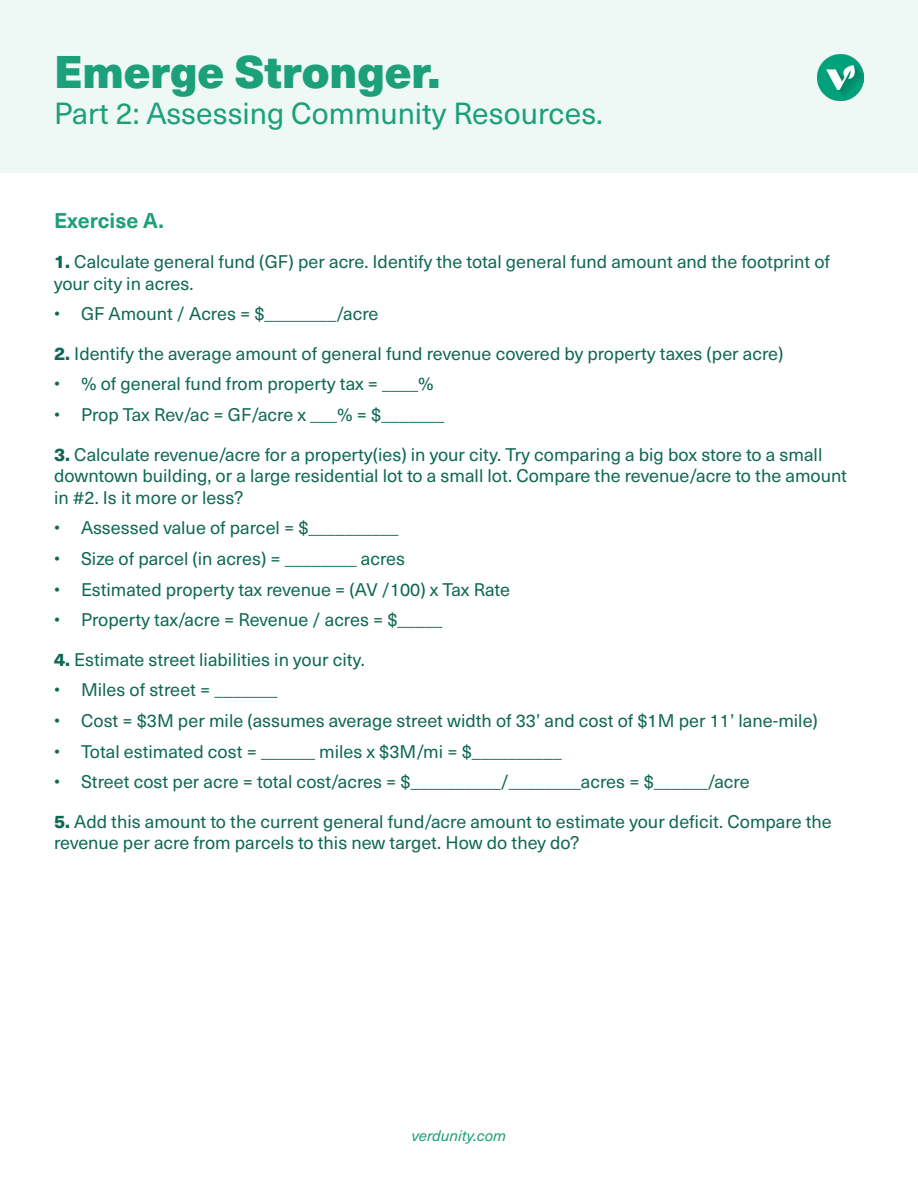
<style>
.page{position:relative;width:918px;height:1188px;background:#fff}
.page>*{position:absolute;margin:0;border:0;box-sizing:border-box;transform-origin:0 0}
.t1{font:900 45px "Neue Haas Unica W1 G";color:#1ba07a}
.t2{font:30px "Neue Haas Unica W1 G";color:#1ba07a}
.t3{font:700 21px "Neue Haas Unica W1 G";color:#1ba07a}
.t4{font:18px/21.6px "Neue Haas Unica W1 G";color:#0f6853}
.t5{font:italic 15px "Neue Haas Unica W1 G";color:#1ba07a}
.s1{font-weight:800}
</style>
<div class="page">
<div style="left:0;top:0;width:918px;height:173px;background:#eef8f5"></div>
<img style="left:817px;top:54px;width:47px;height:47px">
<p class="t1" style="left:54px;top:37px;width:388px">Emerge Stronger.</p>
<p class="t2" style="left:54px;top:92px;width:550px">Part 2: Assessing Community Resources.</p>
<p class="t3" style="left:54px;top:205px;width:111px">Exercise A.</p>
<p class="t4" style="left:54px;top:250px;width:778px"><span class="s1">1.</span> Calculate general fund (GF) per acre. Identify the total general fund amount and the footprint of your city in acres.</p>
<p class="t4" style="left:54px;top:302px;width:326px">• GF Amount / Acres = $________/acre</p>
<p class="t4" style="left:54px;top:342px;width:731px"><span class="s1">2.</span> Identify the average amount of general fund revenue covered by property taxes (per acre)</p>
<p class="t4" style="left:54px;top:372px;width:381px">• % of general fund from property tax = ____%</p>
<p class="t4" style="left:54px;top:403px;width:392px">• Prop Tax Rev/ac = GF/acre x ___% = $_______</p>
<p class="t4" style="left:54px;top:442px;width:795px"><span class="s1">3.</span> Calculate revenue/acre for a property(ies) in your city. Try comparing a big box store to a small downtown building, or a large residential lot to a small lot. Compare the revenue/acre to the amount in #2. Is it more or less?</p>
<p class="t4" style="left:54px;top:516px;width:346px">• Assessed value of parcel = $__________</p>
<p class="t4" style="left:54px;top:547px;width:353px">• Size of parcel (in acres) = ________ acres</p>
<p class="t4" style="left:54px;top:577px;width:458px">• Estimated property tax revenue = (AV /100) x Tax Rate</p>
<p class="t4" style="left:54px;top:608px;width:390px">• Property tax/acre = Revenue / acres = $_____</p>
<p class="t4" style="left:54px;top:648px;width:312px"><span class="s1">4.</span> Estimate street liabilities in your city.</p>
<p class="t4" style="left:54px;top:678px;width:225px">• Miles of street = _______</p>
<p class="t4" style="left:54px;top:709px;width:765px">• Cost = $3M per mile (assumes average street width of 33’ and cost of $1M per 11’ lane-mile)</p>
<p class="t4" style="left:54px;top:739px;width:509px">• Total estimated cost = ______ miles x $3M/mi = $__________</p>
<p class="t4" style="left:54px;top:770px;width:697px">• Street cost per acre = total cost/acres = $__________/________acres = $______/acre</p>
<p class="t4" style="left:54px;top:810px;width:779px"><span class="s1">5.</span> Add this amount to the current general fund/acre amount to estimate your deficit. Compare the revenue per acre from parcels to this new target. How do they do?</p>
<p class="t5" style="left:412px;top:1125px;width:96px">verdunity.com</p>
</div>
